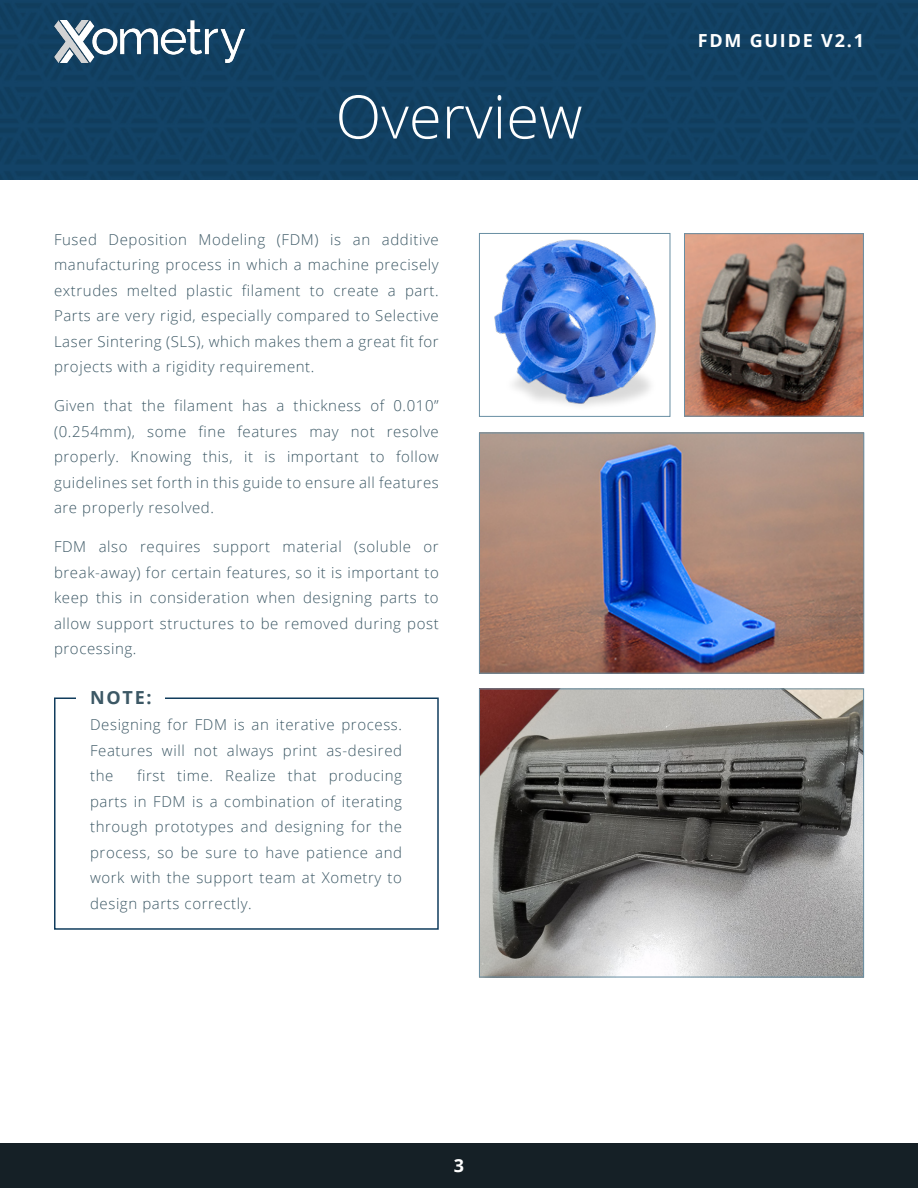
<style>
.page{position:relative;width:918px;height:1188px;background:#fff}
.page>*{position:absolute;margin:0;border:0;box-sizing:border-box;transform-origin:0 0}
.t1{font:300 60px "Open Sans";color:#fff}
.t2{font:700 18px "Open Sans";letter-spacing:.1em;color:#fff}
.t3{font:700 18px "Open Sans";color:#3c5865}
.t4{font:300 15px/25.5px "Open Sans";letter-spacing:.04em;color:#3c5865;text-align:justify}
</style>
<div class="page">
<div style="left:0;top:0;width:918px;height:179px;background:#124163"></div>
<img style="left:54px;top:20px;width:190px;height:43px">
<div style="left:0;top:1143px;width:918px;height:45px;background:#152026"></div>
<img style="left:686px;top:235px;width:176px;height:179px">
<div style="left:684px;top:233px;width:180px;height:183px;border:1px solid #688ea3"></div>
<img style="left:481px;top:435px;width:381px;height:236px">
<div style="left:479px;top:433px;width:385px;height:240px;border:1px solid #688ea3"></div>
<img style="left:494px;top:239px;width:162px;height:167px">
<div style="left:479px;top:233px;width:191px;height:184px;border:1px solid #688ea3"></div>
<img style="left:481px;top:691px;width:381px;height:284px">
<div style="left:479px;top:689px;width:385px;height:288px;border:1px solid #688ea3"></div>
<div style="left:54px;top:698px;width:385px;height:232px;border:2px solid #103c5d"></div>
<div style="left:76px;top:690px;width:89px;height:14px;background:#fff"></div>
<h1 class="t1" style="left:335px;top:76px;width:249px">Overview</h1>
<p class="t4" style="left:54px;top:226px;width:386px">Fused Deposition Modeling (FDM) is an additive manufacturing process in which a machine precisely extrudes melted plastic filament to create a part.<br>Parts are very rigid, especially compared to Selective Laser Sintering (SLS), which makes them a great fit for projects with a rigidity requirement.</p>
<p class="t4" style="left:54px;top:393px;width:386px">Given that the filament has a thickness of 0.010” (0.254mm), some fine features may not resolve properly. Knowing this, it is important to follow guidelines set forth in this guide to ensure all features are properly resolved.</p>
<p class="t4" style="left:54px;top:534px;width:386px">FDM also requires support material (soluble or break-away) for certain features, so it is important to keep this in consideration when designing parts to allow support structures to be removed during post processing.</p>
<p class="t3" style="left:90px;top:685px;width:63px">NOTE:</p>
<p class="t4" style="left:90px;top:712px;width:314px">Designing for FDM is an iterative process.<br>Features will not always print as-desired the</p>
<p class="t4" style="left:90px;top:763px;width:314px;text-indent:47px">first time. Realize that producing parts in FDM is a combination of iterating through prototypes and designing for the process, so be sure to have patience and work with the support team at Xometry to design parts correctly.</p>
<p class="t2" style="left:454px;top:1153px;width:12px">3</p>
<p class="t2" style="left:698px;top:28px;width:168px">FDM GUIDE V2.1</p>
</div>
